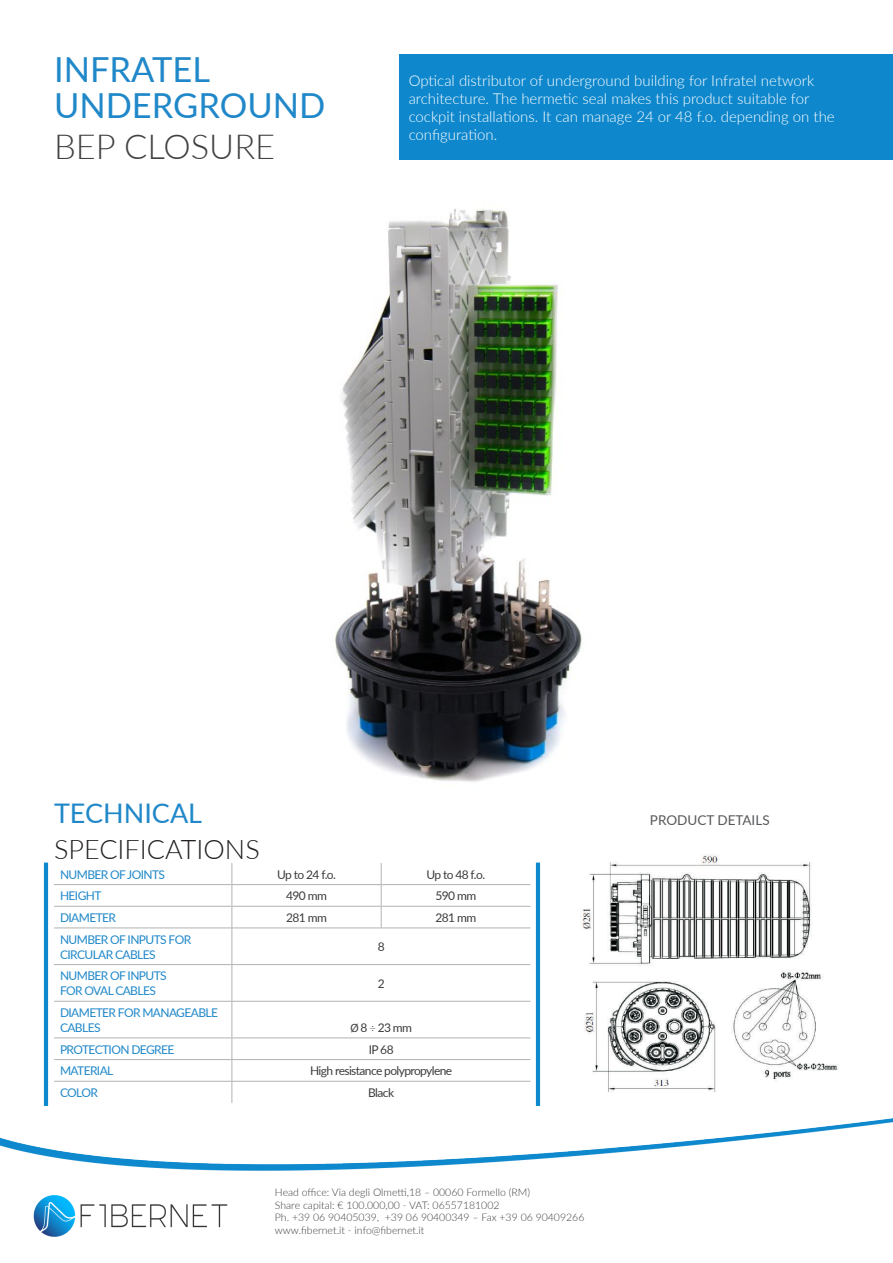
<style>
.page{position:relative;width:893px;height:1263px;background:#fff}
.page>*{position:absolute;margin:0;border:0;box-sizing:border-box;transform-origin:0 0}
.t1{font:34.5px "Lato";color:#2088c9}
.t2{font:300 34.5px "Lato";color:#414243}
.t3{font:300 27px "Lato";color:#231f20}
.t4{font:27px "Lato";color:#2088c9}
.t5{font:300 15px/18px "Lato";color:#fff}
.t6{font:13.5px "Lato";color:#57585a}
.t7{font:12px/15px "Lato";letter-spacing:-.05em;color:#2088c9}
.t8{font:12px "Lato";letter-spacing:-.05em;color:#3c3c3d}
.t9{font:300 10.5px "Lato";color:#3e3e3f}
.s1{font-family:"Myriad Pro"}
.s2{font-weight:300}
</style>
<div class="page">
<img style="left:0;top:1119px;width:893px;height:118px">
<div style="left:399px;top:54px;width:494px;height:105px;background:#0e87cc"></div>
<img style="left:335px;top:209px;width:247px;height:573px">
<hr style="left:232px;top:884px;width:149px;height:1px;background:#b1b3b2">
<hr style="left:381px;top:884px;width:149px;height:1px;background:#b1b3b2">
<hr style="left:232px;top:906px;width:149px;height:1px;background:#b1b3b2">
<svg style="left:232px;top:863px;width:1px;height:64px"></svg>
<hr style="left:381px;top:906px;width:149px;height:1px;background:#b1b3b2">
<svg style="left:381px;top:863px;width:1px;height:64px"></svg>
<hr style="left:232px;top:927px;width:149px;height:1px;background:#b1b3b2">
<hr style="left:381px;top:927px;width:149px;height:1px;background:#b1b3b2">
<hr style="left:54px;top:884px;width:178px;height:1px;background:#b1b3b2">
<hr style="left:54px;top:906px;width:178px;height:1px;background:#b1b3b2">
<hr style="left:54px;top:927px;width:178px;height:1px;background:#b1b3b2">
<hr style="left:232px;top:928px;width:1px;height:36px;background:#b1b3b2">
<hr style="left:54px;top:964px;width:178px;height:1px;background:#b1b3b2">
<hr style="left:232px;top:964px;width:149px;height:1px;background:#b1b3b2">
<hr style="left:232px;top:965px;width:1px;height:36px;background:#b1b3b2">
<hr style="left:381px;top:964px;width:149px;height:1px;background:#b1b3b2">
<hr style="left:54px;top:1001px;width:178px;height:1px;background:#b1b3b2">
<hr style="left:232px;top:1001px;width:149px;height:1px;background:#b1b3b2">
<hr style="left:232px;top:1002px;width:1px;height:35px;background:#b1b3b2">
<hr style="left:381px;top:1001px;width:149px;height:1px;background:#b1b3b2">
<hr style="left:54px;top:1037px;width:178px;height:1px;background:#b1b3b2">
<hr style="left:232px;top:1037px;width:149px;height:1px;background:#b1b3b2">
<hr style="left:381px;top:1037px;width:149px;height:1px;background:#b1b3b2">
<hr style="left:54px;top:1059px;width:178px;height:1px;background:#b1b3b2">
<hr style="left:232px;top:1059px;width:149px;height:1px;background:#b1b3b2">
<hr style="left:381px;top:1059px;width:149px;height:1px;background:#b1b3b2">
<hr style="left:54px;top:1081px;width:178px;height:1px;background:#b1b3b2">
<hr style="left:232px;top:1081px;width:149px;height:1px;background:#b1b3b2">
<svg style="left:232px;top:1038px;width:1px;height:65px"></svg>
<hr style="left:381px;top:1081px;width:149px;height:1px;background:#b1b3b2">
<img style="left:535px;top:862px;width:6px;height:243px">
<img style="left:43px;top:862px;width:6px;height:243px">
<img style="left:582px;top:854px;width:257px;height:238px">
<p class="t1" style="left:54px;top:45px;width:158px">INFRATEL</p>
<p class="t1" style="left:54px;top:81px;width:273px">UNDERGROUND</p>
<p class="t2" style="left:54px;top:123px;width:223px">BEP CLOSURE</p>
<p class="t5" style="left:409px;top:71px;width:428px">Optical distributor of underground building for Infratel network architecture. The hermetic seal makes this product suitable for cockpit installations. It can manage 24 or 48 f.o. depending on the configuration.</p>
<p class="t4" style="left:54px;top:794px;width:150px">TECHNICAL</p>
<p class="t3" style="left:54px;top:831px;width:207px">SPECIFICATIONS</p>
<p class="t6" style="left:650px;top:810px;width:121px">PRODUCT DETAILS</p>
<p class="t7" style="left:60px;top:866px;width:106px">NUMBER OF JOINTS</p>
<p class="t8" style="left:277px;top:866px;width:60px">Up to 24 f.o.</p>
<p class="t8" style="left:426px;top:866px;width:60px">Up to 48 f.o.</p>
<p class="t7" style="left:60px;top:888px;width:43px">HEIGHT</p>
<p class="t8" style="left:286px;top:887px;width:42px">490 mm</p>
<p class="t8" style="left:435px;top:887px;width:42px">590 mm</p>
<p class="t7" style="left:60px;top:909px;width:57px">DIAMETER</p>
<p class="t8" style="left:286px;top:909px;width:42px">281 mm</p>
<p class="t8" style="left:435px;top:909px;width:42px">281 mm</p>
<p class="t7" style="left:60px;top:931px;width:133px">NUMBER OF INPUTS FOR</p>
<p class="t7" style="left:60px;top:946px;width:97px">CIRCULAR CABLES</p>
<p class="t8" style="left:378px;top:938px;width:8px">8</p>
<p class="t7" style="left:60px;top:968px;width:108px">NUMBER OF INPUTS</p>
<p class="t7" style="left:60px;top:983px;width:97px">FOR OVAL CABLES</p>
<p class="t7" style="left:60px;top:1004px;width:159px">DIAMETER FOR MANAGEABLE<br>CABLES</p>
<p class="t8" style="left:378px;top:975px;width:8px">2</p>
<p class="t8" style="left:350px;top:1019px;width:63px"><span class="s1">Ø</span> 8 <span class="s2">÷</span> 23 mm</p>
<p class="t7" style="left:60px;top:1041px;width:116px">PROTECTION DEGREE</p>
<p class="t8" style="left:369px;top:1041px;width:26px">IP 68</p>
<p class="t7" style="left:60px;top:1063px;width:55px">MATERIAL</p>
<p class="t8" style="left:310px;top:1062px;width:144px">High resistance polypropylene</p>
<p class="t7" style="left:60px;top:1084px;width:39px">COLOR</p>
<p class="t8" style="left:368px;top:1084px;width:27px">Black</p>
<p class="t9" style="left:275px;top:1185px;width:257px">Head office: Via degli Olmetti,18 – 00060 Formello (RM)</p>
<p class="t9" style="left:275px;top:1198px;width:226px">Share capital: € 100.000,00 - VAT: 06557181002</p>
<p class="t9" style="left:275px;top:1210px;width:311px">Ph. +39 06 90405039, +39 06 90400349 – Fax +39 06 90409266</p>
<p class="t9" style="left:275px;top:1223px;width:151px">www.fibernet.it - info@fibernet.it</p>
</div>
